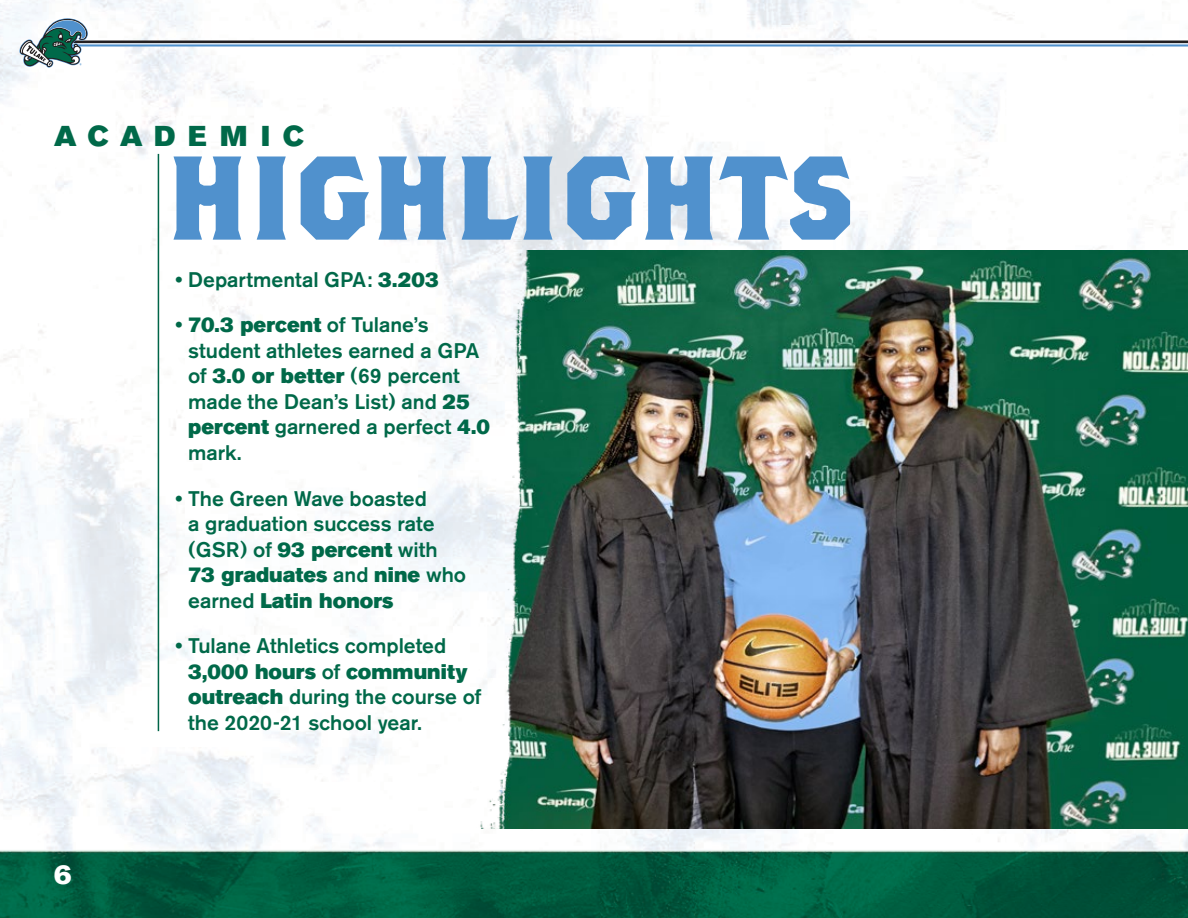
<style>
.page{position:relative;width:1188px;height:918px;background:#fff}
.page>*{position:absolute;margin:0;border:0;box-sizing:border-box;transform-origin:0 0}
.t1{font:118.8px "Brothers Bold Alternates";color:#5091cd}
.t2{font:28.5px "Akzidenz Grotesk BE Super";letter-spacing:.44em;color:#006949}
.t3{font:27px "Akzidenz Grotesk BE Super";color:#fff}
.t4{font:500 21px/25.5px "Akzidenz Grotesk BE";color:#006949}
.t5{font:21px/25.5px "Akzidenz Grotesk BE Super";color:#006949}
.s1{font-family:"Akzidenz Grotesk BE Super";font-weight:400}
.s2{font-family:"Akzidenz Grotesk BE";font-weight:500}
</style>
<div class="page">
<img style="left:0;top:0;width:1188px;height:918px">
<svg style="left:88px;top:40px;width:1100px;height:3px;background:#464344"></svg>
<hr style="left:54px;top:44px;width:1134px;height:3px;background:#5091cd">
<hr style="left:54px;top:43px;width:1134px;height:1px;background:#fff">
<svg style="left:19px;top:18px;width:69px;height:50px"></svg>
<hr style="left:158px;top:154px;width:1px;height:577px;background:#006548">
<img style="left:374px;top:251px;width:814px;height:578px">
<h2 class="t2" style="left:54px;top:119px;width:252px">ACADEMIC</h2>
<h1 class="t1" style="left:166px;top:124px;width:692px">HIGHLIGHTS</h1>
<p class="t4" style="left:176px;top:266px;width:265px">• Departmental GPA: <span class="s1">3.203</span></p>
<p class="t4" style="left:188px;top:312px;width:303px;text-indent:-13px">• <span class="s1">70.3 percent</span> of Tulane’s student athletes earned a GPA of <span class="s1">3.0 or better</span> (69 percent made the Dean’s List) and <span class="s1">25 percent</span> garnered a perfect <span class="s1">4.0 </span>mark.</p>
<p class="t4" style="left:188px;top:485px;width:251px;text-indent:-13px">• The Green Wave boasted a graduation success rate (GSR) of <span class="s1">93 percent</span> with</p>
<p class="t5" style="left:188px;top:562px;width:279px">73 graduates <span class="s2">and</span> nine <span class="s2">who earned</span> Latin honors</p>
<p class="t4" style="left:176px;top:633px;width:272px">• Tulane Athletics completed</p>
<p class="t5" style="left:188px;top:659px;width:281px">3,000 hours <span class="s2">of</span> community</p>
<p class="t4" style="left:188px;top:684px;width:295px"><span class="s1">outreach</span> during the course of the 2020-21 school year.</p>
<p class="t3" style="left:54px;top:859px;width:19px">6</p>
</div>
